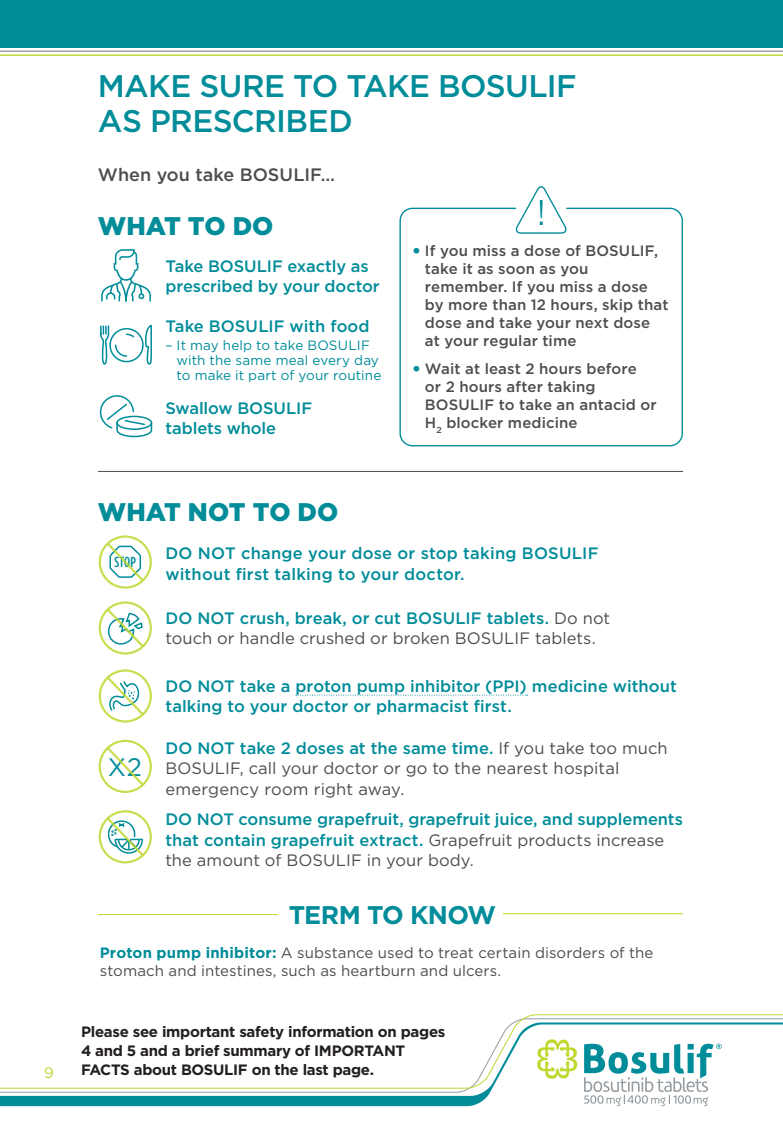
<style>
.page{position:relative;width:783px;height:1134px;background:#fff}
.page>*{position:absolute;margin:0;border:0;box-sizing:border-box;transform-origin:0 0}
.t1{font:35.55px "Gotham Condensed";color:#008c99}
.t2{font:500 31.2px/35px "Gotham";letter-spacing:-.02em;color:#008c99}
.t3{font:900 25.5px "Gotham";color:#008c99}
.t4{font:700 25.5px "Gotham";letter-spacing:-.025em;color:#008c99}
.t5{font:25.35px "Gotham";color:#008c99}
.t6{font:500 18px "Gotham";color:#4d4d4f}
.t7{font:500 16.5px/20.2px "Gotham";color:#008c99}
.t8{font:16.5px/20.2px "Gotham";letter-spacing:.005em;color:#4d4d4f}
.t9{font:500 15px/18px "Gotham";letter-spacing:.01em;color:#4d4d4f}
.t10{font:15px/18px "Gotham";letter-spacing:.005em;color:#4d4d4f}
.t11{font:700 15px/19.4px "Gotham";letter-spacing:-.02em;color:#231f20}
.t12{font:15px "Gotham";color:#c1d72f}
.t13{font:500 14.7px "Gotham Condensed";color:#008c99}
.t14{font:13.5px/15px "Gotham";letter-spacing:.01em;color:#008c99}
.s1{font-weight:900;color:#008c99}
.s2{font-weight:500;color:#008c99}
.s3{font-weight:400;color:#4d4d4f}
.s4{font-weight:700;color:#008c99}
</style>
<div class="page">
<svg style="left:0;top:1089px;width:492px;height:17px;fill:#008c99"></svg>
<svg style="left:0;top:1014px;width:783px;height:75px"></svg>
<svg style="left:537px;top:1039px;width:40px;height:40px"></svg>
<svg style="left:584px;top:1044px;width:138px;height:62px"></svg>
<hr style="left:0;top:51px;width:783px;height:1px;background:#949ca1">
<hr style="left:0;top:55px;width:783px;height:1px;background:#c1d72f">
<div style="left:0;top:0;width:783px;height:48px;background:#008c99"></div>
<svg style="left:101px;top:249px;width:50px;height:52px"></svg>
<svg style="left:100px;top:324px;width:52px;height:41px"></svg>
<hr style="left:98px;top:471px;width:585px;height:1px;background:#4d4d4f">
<svg style="left:515px;top:186px;width:52px;height:48px"></svg>
<div style="left:399px;top:208px;width:284px;height:238px;border:1px solid #008c99;border-radius:12px"></div>
<svg style="left:296px;top:695px;width:232px;height:1px"></svg>
<div style="left:99px;top:601px;width:53px;height:54px;border:2px solid #c1d72f;border-radius:50%"></div>
<svg style="left:105px;top:607px;width:40px;height:42px"></svg>
<div style="left:99px;top:740px;width:53px;height:53px;border:2px solid #c1d72f;border-radius:50%"></div>
<svg style="left:105px;top:745px;width:40px;height:43px"></svg>
<div style="left:99px;top:810px;width:53px;height:53px;border:2px solid #c1d72f;border-radius:50%"></div>
<svg style="left:105px;top:815px;width:40px;height:43px"></svg>
<div style="left:99px;top:669px;width:53px;height:54px;border:2px solid #c1d72f;border-radius:50%"></div>
<svg style="left:105px;top:675px;width:40px;height:42px"></svg>
<div style="left:99px;top:535px;width:53px;height:54px;border:2px solid #c1d72f;border-radius:50%"></div>
<svg style="left:105px;top:541px;width:40px;height:43px"></svg>
<svg style="left:99px;top:395px;width:54px;height:43px"></svg>
<hr style="left:98px;top:914px;width:180px;height:1px;background:#c1d72f">
<hr style="left:503px;top:913px;width:180px;height:1px;background:#c1d72f">
<p class="t12" style="left:44px;top:1064px;width:11px">9</p>
<h2 class="t2" style="left:98px;top:68px;width:480px">MAKE SURE TO TAKE BOSULIF<br>AS PRESCRIBED</h2>
<p class="t6" style="left:98px;top:162px;width:239px">When you take BOSULIF…</p>
<h3 class="t3" style="left:98px;top:208px;width:177px">WHAT TO DO</h3>
<p class="t7" style="left:165px;top:256px;width:216px">Take BOSULIF exactly as prescribed by your doctor</p>
<p class="t7" style="left:165px;top:316px;width:206px">Take BOSULIF with food</p>
<p class="t14" style="left:177px;top:338px;width:206px;text-indent:-11px">– It may help to take BOSULIF with the same meal every day to make it part of your routine</p>
<p class="t7" style="left:165px;top:398px;width:148px">Swallow BOSULIF tablets whole</p>
<h3 class="t3" style="left:98px;top:494px;width:242px">WHAT NOT TO DO</h3>
<h1 class="t1" style="left:538px;top:193px;width:9px">!</h1>
<p class="t9" style="left:425px;top:241px;width:245px;text-indent:-12px"><span class="s1">•</span> If you miss a dose of BOSULIF, take it as soon as you remember. If you miss a dose by more than 12 hours, skip that dose and take your next dose at your regular time</p>
<p class="t9" style="left:425px;top:359px;width:233px;text-indent:-12px"><span class="s1">•</span> Wait at least 2 hours before<br>or 2 hours after taking<br>BOSULIF to take an antacid or<br>H<sub>2</sub> blocker medicine</p>
<p class="t13" style="left:114px;top:554px;width:23px">STOP</p>
<h3 class="t5" style="left:108px;top:750px;width:36px">X2</h3>
<p class="t7" style="left:165px;top:543px;width:435px">DO NOT change your dose or stop taking BOSULIF without first talking to your doctor.</p>
<p class="t8" style="left:165px;top:608px;width:446px"><span class="s2">DO NOT crush, break, or cut BOSULIF tablets.</span> Do not touch or handle crushed or broken BOSULIF tablets.</p>
<p class="t7" style="left:165px;top:676px;width:513px">DO NOT take a proton pump inhibitor (PPI) medicine without talking to your doctor or pharmacist first.</p>
<p class="t8" style="left:165px;top:738px;width:504px"><span class="s2">DO NOT take 2 doses at the same time.</span> If you take too much<br>BOSULIF, call your doctor or go to the nearest hospital emergency room right away.</p>
<p class="t7" style="left:165px;top:809px;width:519px">DO NOT consume grapefruit, grapefruit juice, and supplements that contain grapefruit extract. <span class="s3">Grapefruit products increase the amount of BOSULIF in your body.</span></p>
<h3 class="t4" style="left:289px;top:898px;width:209px">TERM TO KNOW</h3>
<p class="t10" style="left:100px;top:944px;width:555px"><span class="s4">Proton pump inhibitor:</span> A substance used to treat certain disorders of the stomach and intestines, such as heartburn and ulcers.</p>
<p class="t11" style="left:81px;top:1022px;width:366px">Please see important safety information on pages<br>4 and 5 and a brief summary of IMPORTANT<br>FACTS about BOSULIF on the last page.</p>
</div>
